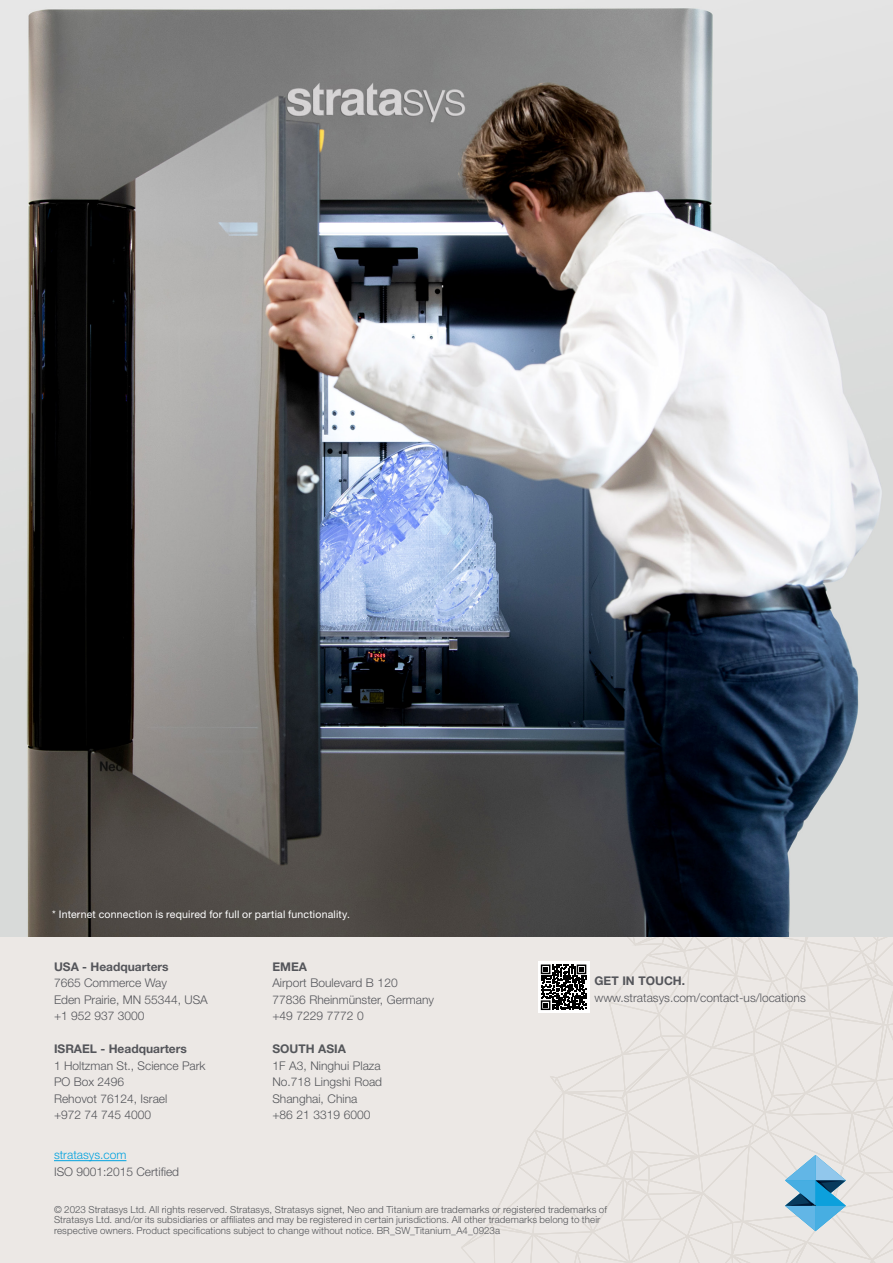
<style>
.page{position:relative;width:893px;height:1263px;background:#fff}
.page>*{position:absolute;margin:0;border:0;box-sizing:border-box;transform-origin:0 0}
.t1{font:300 12px/16.5px "Helvetica Neue LT Std";color:#54555a}
.t2{font:300 12px/16.5px "Helvetica Neue LT Std";color:#54565a}
.t3{font:700 12px "Helvetica Neue LT Std";color:#54555a}
.t4{font:300 12px "Helvetica Neue LT Std";color:#00a2df}
.t5{font:700 12px "Helvetica Neue LT Std";color:#54565a}
.t6{font:10.5px "Helvetica Neue LT Std";letter-spacing:.015em;color:#fff}
.t7{font:300 9.75px/10.5px "Helvetica Neue LT Std";letter-spacing:.01em;color:#54565a}
</style>
<div class="page">
<div style="left:0;top:937px;width:893px;height:326px;background:#ece8e5"></div>
<hr style="left:54px;top:1160px;width:72px;height:1px;background:#00a2df">
<svg style="left:461px;top:937px;width:432px;height:326px"></svg>
<img style="left:0;top:0;width:893px;height:937px">
<p class="t6" style="left:52px;top:908px;width:299px">* Internet connection is required for full or partial functionality.</p>
<p class="t3" style="left:54px;top:959px;width:116px">USA - Headquarters</p>
<p class="t1" style="left:54px;top:974px;width:155px">7665 Commerce Way<br>Eden Prairie, MN 55344, USA +1 952 937 3000</p>
<p class="t3" style="left:54px;top:1041px;width:134px">ISRAEL - Headquarters</p>
<p class="t1" style="left:54px;top:1057px;width:153px">1 Holtzman St., Science Park<br>PO Box 2496<br>Rehovot 76124, Israel<br>+972 74 745 4000</p>
<p class="t4" style="left:54px;top:1148px;width:74px">stratasys.com</p>
<p class="t1" style="left:54px;top:1163px;width:127px">ISO 9001:2015 Certified</p>
<p class="t3" style="left:272px;top:959px;width:36px">EMEA</p>
<p class="t1" style="left:272px;top:974px;width:163px">Airport Boulevard B 120<br>77836 Rheinmünster, Germany +49 7229 7772 0</p>
<p class="t5" style="left:272px;top:1041px;width:75px">SOUTH ASIA</p>
<p class="t2" style="left:272px;top:1057px;width:111px">1F A3, Ninghui Plaza<br>No.718 Lingshi Road<br>Shanghai, China<br>+86 21 3319 6000</p>
<p class="t3" style="left:594px;top:974px;width:92px">GET IN TOUCH.</p>
<p class="t1" style="left:594px;top:989px;width:213px">www.stratasys.com/contact-us/locations</p>
<p class="t7" style="left:54px;top:1204px;width:554px">© 2023 Stratasys Ltd. All rights reserved. Stratasys, Stratasys signet, Neo and Titanium are trademarks or registered trademarks of<br>Stratasys Ltd. and/or its subsidiaries or affiliates and may be registered in certain jurisdictions. All other trademarks belong to their respective owners. Product specifications subject to change without notice. BR_SW_Titanium_A4_0923a</p>
</div>
